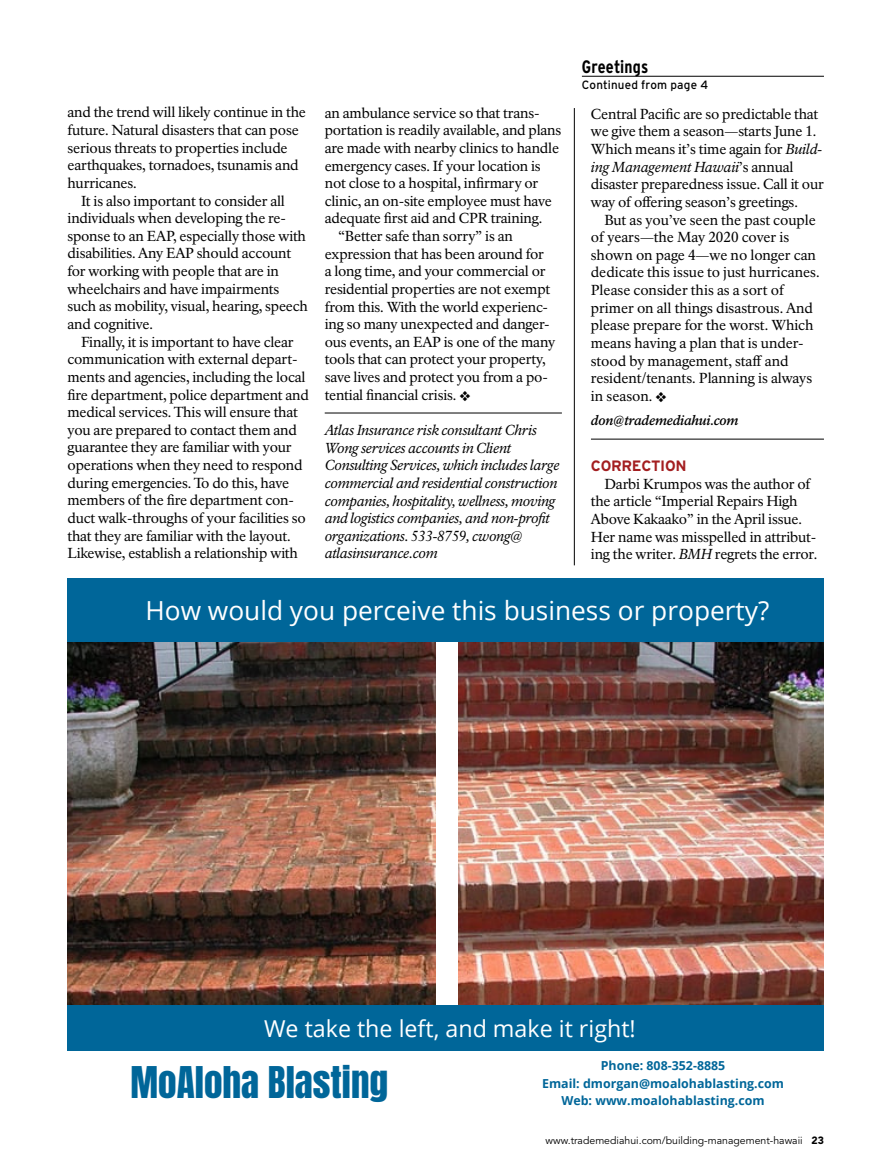
<style>
.page{position:relative;width:878px;height:1175px;background:#fff}
.page>*{position:absolute;margin:0;border:0;box-sizing:border-box;transform-origin:0 0}
.t1{font:37.2px "Anton";color:#069}
.t2{font:26.25px "Open Sans";color:#fff}
.t3{font:23.25px "Open Sans";color:#fff}
.t4{font:700 condensed 18px "Interstate";letter-spacing:.005em;color:#000}
.t5{font:700 15px "Interstate";letter-spacing:-.02em;color:#a31e20}
.t6{font:14.25px/17.7px "NPS Rawlinson OT";letter-spacing:-.01em;color:#000}
.t7{font:italic 14.25px/17.7px "NPS Rawlinson OT";letter-spacing:-.02em;color:#000}
.t8{font:italic 700 13.5px "NPS Rawlinson OT";letter-spacing:-.02em;color:#000;scale:.95 1}
.t9{font:700 12.45px/17.4px "Open Sans";color:#069;text-align:center}
.t10{font:12px "Interstate";letter-spacing:.015em;color:#000}
.t11{font:10.5px "Avenir LT Std";color:#000}
.s1{font-style:italic}
.s2{font-weight:900}
</style>
<div class="page">
<img style="left:68px;top:641px;width:756px;height:364px">
<div style="left:436px;top:578px;width:21px;height:534px;background:#fff"></div>
<div style="left:68px;top:578px;width:756px;height:63px;background:#069"></div>
<div style="left:68px;top:1005px;width:756px;height:107px;background:#069"></div>
<div style="left:68px;top:1051px;width:756px;height:61px;background:#fff"></div>
<hr style="left:325px;top:412px;width:237px;height:1px;background:#000">
<hr style="left:574px;top:108px;width:1px;height:457px;background:#000">
<hr style="left:591px;top:439px;width:233px;height:1px;background:#000">
<hr style="left:582px;top:76px;width:242px;height:1px;background:#000">
<p class="t6" style="left:68px;top:104px;width:240px">and the trend will likely continue in the future. Natural disasters that can pose serious threats to properties include earthquakes, tornadoes, tsunamis and hurricanes.</p>
<p class="t6" style="left:68px;top:192px;width:242px;text-indent:13px">It is also important to consider all individuals when developing the re&shy;sponse to an EAP, especially those with disabilities. Any EAP should account for working with people that are in wheelchairs and have impairments such as mobility, visual, hearing, speech and cognitive.</p>
<p class="t6" style="left:68px;top:333px;width:243px;text-indent:13px">Finally, it is important to have clear communication with external depart&shy;ments and agencies, including the local fire department, police department and medical services. This will ensure that you are prepared to contact them and guarantee they are familiar with your operations when they need to respond during emergencies. To do this, have members of the fire department con&shy;duct walk-throughs of your facilities so that they are familiar with the layout.<br>Likewise, establish a relationship with</p>
<p class="t6" style="left:325px;top:104px;width:216px">an ambulance service so that trans-</p>
<p class="t6" style="left:325px;top:122px;width:238px">portation is readily available, and plans</p>
<p class="t6" style="left:325px;top:139px;width:236px">are made with nearby clinics to handle</p>
<p class="t6" style="left:325px;top:157px;width:218px">emergency cases. If your location is</p>
<p class="t6" style="left:325px;top:174px;width:215px">not close to a hospital, infirmary or</p>
<p class="t6" style="left:325px;top:192px;width:229px">clinic, an on-site employee must have</p>
<p class="t6" style="left:325px;top:210px;width:219px">adequate first aid and CPR training.</p>
<p class="t6" style="left:338px;top:227px;width:176px">“Better safe than sorry” is an</p>
<p class="t6" style="left:325px;top:245px;width:221px">expression that has been around for</p>
<p class="t6" style="left:325px;top:263px;width:222px">a long time, and your commercial or</p>
<p class="t6" style="left:325px;top:280px;width:227px">residential properties are not exempt</p>
<p class="t6" style="left:325px;top:298px;width:225px">from this. With the world experienc-</p>
<p class="t6" style="left:325px;top:315px;width:227px">ing so many unexpected and danger-</p>
<p class="t6" style="left:325px;top:333px;width:232px">ous events, an EAP is one of the many</p>
<p class="t6" style="left:325px;top:351px;width:222px">tools that can protect your property,</p>
<p class="t6" style="left:325px;top:368px;width:225px">save lives and protect you from a po-</p>
<p class="t6" style="left:325px;top:386px;width:147px">tential financial crisis. ❖</p>
<p class="t7" style="left:325px;top:421px;width:236px">Atlas Insurance risk consultant Chris Wong services accounts in Client Consulting Services, which includes large commercial and residential construction companies, hospitality, wellness, moving and logistics companies, and non-profit organizations. 533-8759, cwong@ atlasinsurance.com</p>
<p class="t4" style="left:582px;top:56px;width:68px">Greetings</p>
<p class="t10" style="left:582px;top:78px;width:128px">Continued from page 4</p>
<p class="t6" style="left:591px;top:105px;width:234px">Central Pacific are so predictable that we give them a season—starts June 1.<br>Which means it’s time again for <span class="s1">Build&shy;ing Management Hawaii</span>’s annual disaster preparedness issue. Call it our way of offering season’s greetings.</p>
<p class="t6" style="left:591px;top:211px;width:230px;text-indent:13px">But as you’ve seen the past couple of years—the May 2020 cover is shown on page 4—we no longer can dedicate this issue to just hurricanes.<br>Please consider this as a sort of primer on all things disastrous. And please prepare for the worst. Which means having a plan that is under&shy;stood by management, staff and resident/tenants. Planning is always in season. ❖</p>
<p class="t8" style="left:591px;top:412px;width:157px">don@trademediahui.com</p>
<p class="t5" style="left:591px;top:457px;width:97px">CORRECTION</p>
<p class="t6" style="left:591px;top:475px;width:228px;text-indent:13px">Darbi Krumpos was the author of the article “Imperial Repairs High Above Kakaako” in the April issue.<br>Her name was misspelled in attribut&shy;ing the writer. <span class="s1">BMH</span> regrets the error.</p>
<h2 class="t2" style="left:145px;top:592px;width:625px">How would you perceive this business or property?</h2>
<h3 class="t3" style="left:264px;top:1012px;width:373px">We take the left, and make it right!</h3>
<h1 class="t1" style="left:130px;top:1055px;width:259px">MoAloha Blasting</h1>
<p class="t9" style="left:542px;top:1056px;width:243px">Phone: 808-352-8885<br>Email: dmorgan@moalohablasting.com<br>Web: www.moalohablasting.com</p>
<p class="t11" style="left:545px;top:1134px;width:280px">www.trademediahui.com/building-management-hawaii <span class="s2">23</span></p>
</div>
